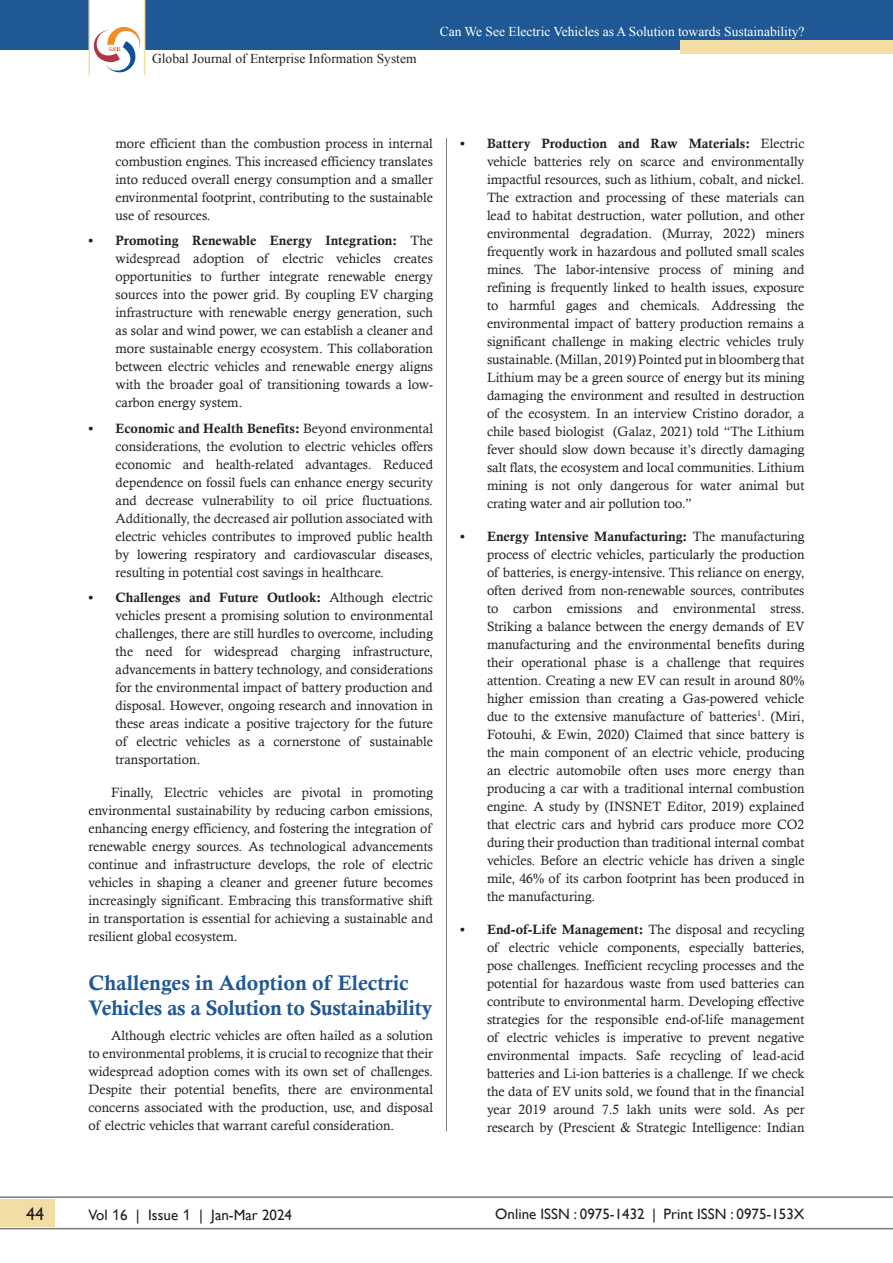
<style>
.page{position:relative;width:893px;height:1263px;background:#fff}
.page>*{position:absolute;margin:0;border:0;box-sizing:border-box;transform-origin:0 0}
.Paragraph_Style_2{font:21px/24.8px "Calis MT Bol";letter-spacing:-.015em;color:#1f5895}
.t1{font:18px "Gill Sans";color:#231f20}
.t2{font:15px "Gill Sans";color:#231f20}
.Final_Body_Text{font:13.5px/18px "Calisto";color:#231f20;text-align:justify}
.t3{font:13.5px "Times New Roman";color:#fff}
.t4{font:13.5px "Times New Roman";color:#231f20}
.s1{font-family:"Calis MT Bol"}
.s2{font-family:"Arial"}
</style>
<div class="page">
<div style="left:0;top:1199px;width:54px;height:27px;background:#f2dea5"></div>
<hr style="left:0;top:1196px;width:893px;height:2px;background:#7c787d">
<hr style="left:0;top:1228px;width:893px;height:1px;background:#7c787d">
<div style="left:0;top:0;width:893px;height:50px;background:#1f5895"></div>
<div style="left:680px;top:40px;width:213px;height:14px;background:#f2dea5"></div>
<hr style="left:446px;top:138px;width:1px;height:993px;background:#7c787d">
<svg style="left:88px;top:0;width:57px;height:76px"></svg>
<p class="t4" style="left:152px;top:50px;width:266px">Global Journal of Enterprise Information System</p>
<p class="t3" style="left:440px;top:23px;width:366px">Can We See Electric Vehicles as A Solution towards Sustainability?</p>
<p class="Final_Body_Text" style="left:116px;top:134px;width:319px">more efficient than the combustion process in internal combustion engines. This increased efficiency translates into reduced overall energy consumption and a smaller environmental footprint, contributing to the sustainable use of resources.</p>
<p class="Final_Body_Text" style="left:116px;top:231px;width:319px;text-indent:-27px"><span class="s1">• Promoting Renewable Energy Integration:</span> The widespread adoption of electric vehicles creates opportunities to further integrate renewable energy sources into the power grid. By coupling EV charging infrastructure with renewable energy generation, such as solar and wind power, we can establish a cleaner and more sustainable energy ecosystem. This collaboration between electric vehicles and renewable energy aligns with the broader goal of transitioning towards a low&shy;carbon energy system.</p>
<p class="Final_Body_Text" style="left:116px;top:419px;width:319px;text-indent:-27px"><span class="s1">• Economic and Health Benefits:</span> Beyond environmental considerations, the evolution to electric vehicles offers economic and health-related advantages. Reduced dependence on fossil fuels can enhance energy security and decrease vulnerability to oil price fluctuations.<br>Additionally, the decreased air pollution associated with electric vehicles contributes to improved public health by lowering respiratory and cardiovascular diseases, resulting in potential cost savings in healthcare.</p>
<p class="Final_Body_Text" style="left:116px;top:588px;width:319px;text-indent:-27px"><span class="s1">• Challenges and Future Outlook:</span> Although electric vehicles present a promising solution to environmental challenges, there are still hurdles to overcome, including the need for widespread charging infrastructure, advancements in battery technology, and considerations for the environmental impact of battery production and disposal. However, ongoing research and innovation in these areas indicate a positive trajectory for the future of electric vehicles as a cornerstone of sustainable transportation.</p>
<p class="Final_Body_Text" style="left:88px;top:783px;width:346px;text-indent:22px">Finally, Electric vehicles are pivotal in promoting environmental sustainability by reducing carbon emissions, enhancing energy efficiency, and fostering the integration of renewable energy sources. As technological advancements continue and infrastructure develops, the role of electric vehicles in shaping a cleaner and greener future becomes increasingly significant. Embracing this transformative shift in transportation is essential for achieving a sustainable and resilient global ecosystem.</p>
<p class="Paragraph_Style_2" style="left:88px;top:970px;width:345px">Challenges in Adoption of Electric<br>Vehicles as a Solution to Sustainability</p>
<p class="Final_Body_Text" style="left:88px;top:1026px;width:346px;text-indent:22px">Although electric vehicles are often hailed as a solution to environmental problems, it is crucial to recognize that their widespread adoption comes with its own set of challenges.<br>Despite their potential benefits, there are environmental concerns associated with the production, use, and disposal of electric vehicles that warrant careful consideration.</p>
<p class="Final_Body_Text" style="left:487px;top:134px;width:319px;text-indent:-27px"><span class="s1">• Battery Production and Raw Materials:</span> Electric vehicle batteries rely on scarce and environmentally impactful resources, such as lithium, cobalt, and nickel.<br>The extraction and processing of these materials can lead to habitat destruction, water pollution, and other environmental degradation. (Murray, 2022) miners frequently work in hazardous and polluted small scales mines. The labor-intensive process of mining and refining is frequently linked to health issues, exposure to harmful gages and chemicals. Addressing the environmental impact of battery production remains a significant challenge in making electric vehicles truly sustainable. (Millan, 2019) Pointed put in bloomberg that Lithium may be a green source of energy but its mining damaging the environment and resulted in destruction of the ecosystem. In an interview Cristino dorador, a chile based biologist (Galaz, 2021) told “The Lithium fever should slow down because it’s directly damaging salt flats, the ecosystem and local communities. Lithium mining is not only dangerous for water animal but crating water and air pollution too.”</p>
<p class="Final_Body_Text" style="left:487px;top:527px;width:319px;text-indent:-27px"><span class="s1">• Energy Intensive Manufacturing:</span> The manufacturing process of electric vehicles, particularly the production of batteries, is energy-intensive. This reliance on energy, often derived from non-renewable sources, contributes to carbon emissions and environmental stress.<br>Striking a balance between the energy demands of EV manufacturing and the environmental benefits during their operational phase is a challenge that requires attention. Creating a new EV can result in around 80% higher emission than creating a Gas-powered vehicle due to the extensive manufacture of batteries<sup>1</sup>. (Miri, Fotouhi, &amp; Ewin, 2020) Claimed that since battery is the main component of an electric vehicle, producing an electric automobile often uses more energy than producing a car with a traditional internal combustion engine. A study by (INSNET Editor, 2019) explained that electric cars and hybrid cars produce more CO2 during their production than traditional internal combat vehicles. Before an electric vehicle has driven a single mile, 46% of its carbon footprint has been produced in the manufacturing.</p>
<p class="Final_Body_Text" style="left:487px;top:920px;width:319px;text-indent:-27px"><span class="s1">• End-of-Life Management:</span> The disposal and recycling of electric vehicle components, especially batteries, pose challenges. Inefficient recycling processes and the potential for hazardous waste from used batteries can contribute to environmental harm. Developing effective strategies for the responsible end-of-life management of electric vehicles is imperative to prevent negative environmental impacts. Safe recycling of lead-acid batteries and Li-ion batteries is a challenge. If we check the data of EV units sold, we found that in the financial year 2019 around 7.5 lakh units were sold. As per research by (Prescient &amp; Strategic Intelligence: Indian</p>
<p class="t1" style="left:26px;top:1203px;width:19px">44</p>
<p class="t2" style="left:88px;top:1206px;width:205px">Vol <span class="s2">1</span>6 | Issue <span class="s2">1</span> | Jan-Mar 2024</p>
<p class="t2" style="left:495px;top:1205px;width:311px">Online ISSN : 0975-1432 | Print ISSN : 0975-153X</p>
</div>
